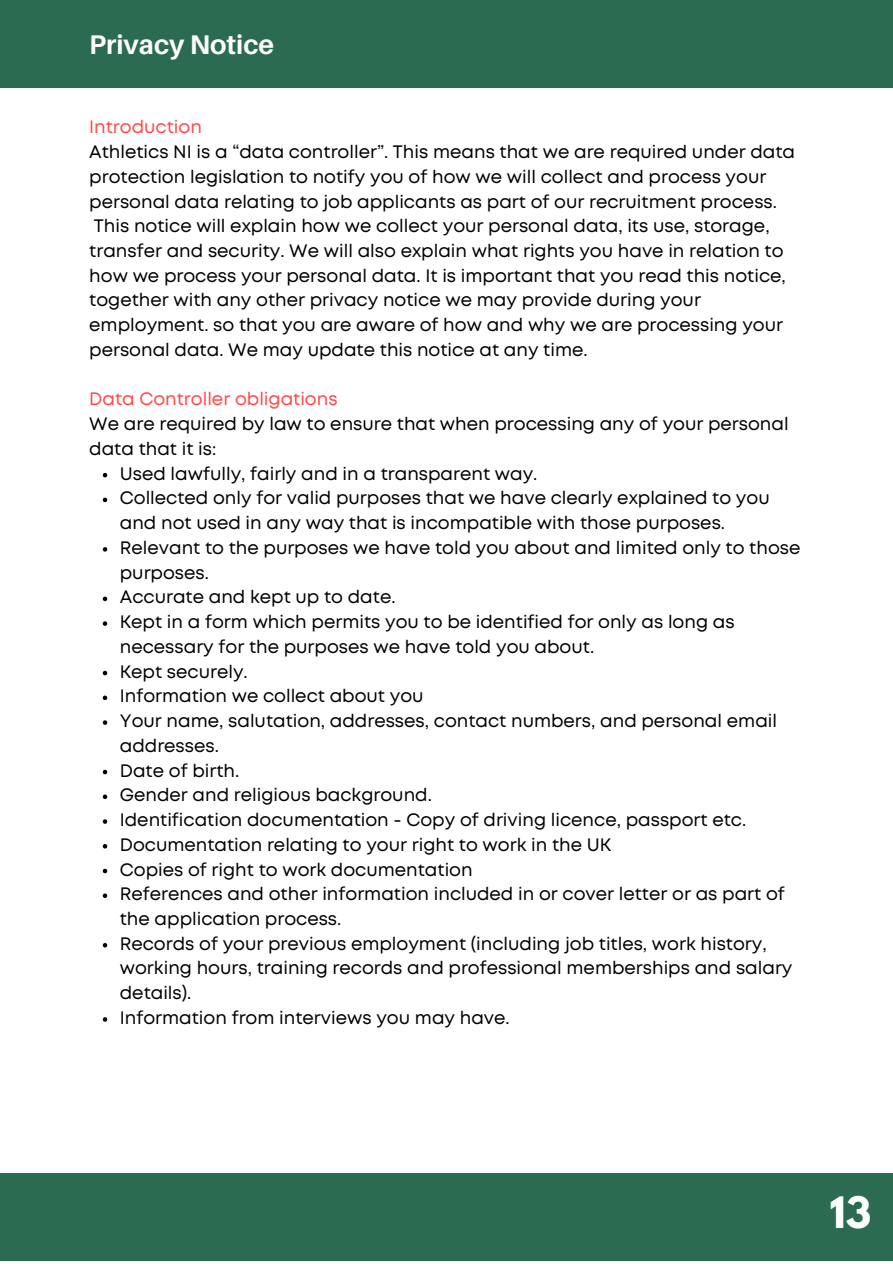
<style>
.page{position:relative;width:893px;height:1264px;background:#fff}
.page>*{position:absolute;margin:0;border:0;box-sizing:border-box;transform-origin:0 0}
.t1{font:700 38.4px "League Spartan";color:#fff}
.t2{font:700 27px "Aileron";color:#fff}
.t3{font:18px/24.8px "Mont";color:#000}
.t4{font:18px "Mont";color:#ff4949}
</style>
<div class="page">
<div style="left:0;top:0;width:892px;height:88px;background:#2a6b52"></div>
<div style="left:0;top:1173px;width:892px;height:87px;background:#2a6b52"></div>
<svg style="left:103px;top:473px;width:4px;height:4px"></svg>
<svg style="left:103px;top:497px;width:4px;height:5px"></svg>
<svg style="left:103px;top:547px;width:4px;height:4px"></svg>
<svg style="left:103px;top:596px;width:4px;height:5px"></svg>
<svg style="left:103px;top:621px;width:4px;height:5px"></svg>
<svg style="left:103px;top:671px;width:4px;height:4px"></svg>
<svg style="left:103px;top:695px;width:4px;height:5px"></svg>
<svg style="left:103px;top:720px;width:4px;height:4px"></svg>
<svg style="left:103px;top:769px;width:4px;height:5px"></svg>
<svg style="left:103px;top:794px;width:4px;height:5px"></svg>
<svg style="left:103px;top:819px;width:4px;height:4px"></svg>
<svg style="left:103px;top:844px;width:4px;height:4px"></svg>
<svg style="left:103px;top:868px;width:4px;height:5px"></svg>
<svg style="left:103px;top:893px;width:4px;height:5px"></svg>
<svg style="left:103px;top:943px;width:4px;height:4px"></svg>
<svg style="left:103px;top:1017px;width:4px;height:4px"></svg>
<h2 class="t2" style="left:89px;top:28px;width:186px">Privacy Notice</h2>
<p class="t4" style="left:89px;top:120px;width:114px">Introduction</p>
<p class="t3" style="left:89px;top:141px;width:707px">Athletics NI is a “data controller”. This means that we are required under data protection legislation to notify you of how we will collect and process your personal data relating to job applicants as part of our recruitment process.<br>This notice will explain how we collect your personal data, its use, storage, transfer and security. We will also explain what rights you have in relation to how we process your personal data. It is important that you read this notice, together with any other privacy notice we may provide during your employment. so that you are aware of how and why we are processing your personal data. We may update this notice at any time.</p>
<p class="t4" style="left:89px;top:392px;width:250px">Data Controller obligations</p>
<p class="t3" style="left:89px;top:413px;width:701px">We are required by law to ensure that when processing any of your personal data that it is:</p>
<p class="t3" style="left:120px;top:462px;width:682px">Used lawfully, fairly and in a transparent way.<br>Collected only for valid purposes that we have clearly explained to you and not used in any way that is incompatible with those purposes.<br>Relevant to the purposes we have told you about and limited only to those purposes.<br>Accurate and kept up to date.<br>Kept in a form which permits you to be identified for only as long as necessary for the purposes we have told you about.<br>Kept securely.<br>Information we collect about you<br>Your name, salutation, addresses, contact numbers, and personal email addresses.<br>Date of birth.<br>Gender and religious background.<br>Identification documentation - Copy of driving licence, passport etc.<br>Documentation relating to your right to work in the UK<br>Copies of right to work documentation<br>References and other information included in or cover letter or as part of the application process.<br>Records of your previous employment (including job titles, work history, working hours, training records and professional memberships and salary details).<br>Information from interviews you may have.</p>
<h1 class="t1" style="left:829px;top:1193px;width:43px">13</h1>
</div>
